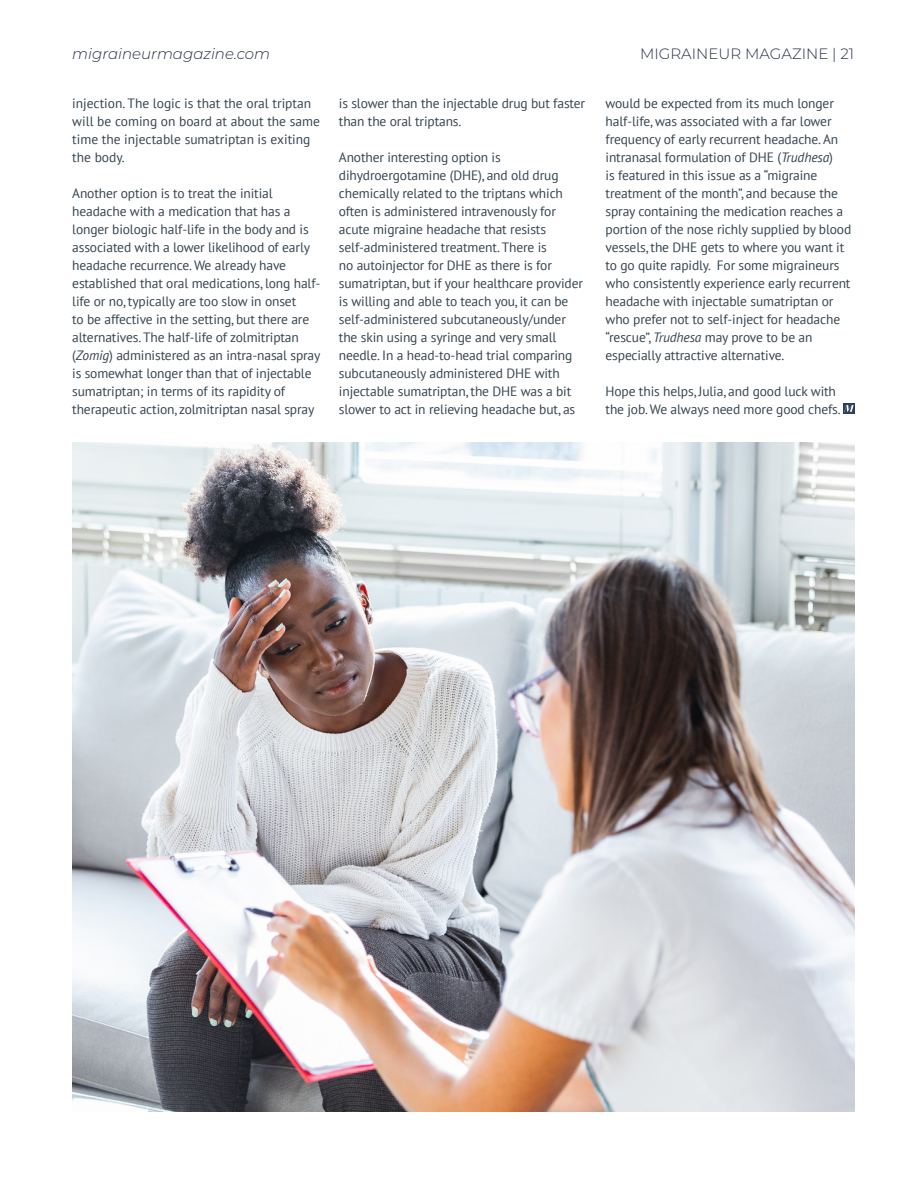
<style>
.page{position:relative;width:918px;height:1188px;background:#fff}
.page>*{position:absolute;margin:0;border:0;box-sizing:border-box;transform-origin:0 0}
.t1{font:italic 300 15px "Montserrat";color:#292f45}
.t2{font:300 15px "Montserrat";color:#292f45}
.t3{font:13.5px/18px "PT Sans";letter-spacing:-.01em;color:#36454f}
.s1{font-style:italic}
</style>
<div class="page">
<img style="left:72px;top:442px;width:782px;height:669px">
<svg style="left:843px;top:403px;width:11px;height:11px"></svg>
<p class="t1" style="left:72px;top:43px;width:199px">migraineurmagazine.com</p>
<p class="t2" style="left:640px;top:43px;width:216px">MIGRAINEUR MAGAZINE | 21</p>
<p class="t3" style="left:72px;top:94px;width:249px">injection. The logic is that the oral triptan will be coming on board at about the same time the injectable sumatriptan is exiting the body.</p>
<p class="t3" style="left:72px;top:184px;width:250px">Another option is to treat the initial headache with a medication that has a longer biologic half-life in the body and is associated with a lower likelihood of early headache recurrence. We already have established that oral medications, long half&shy;life or no, typically are too slow in onset<br>to be affective in the setting, but there are alternatives. The half-life of zolmitriptan (<span class="s1">Zomig</span>) administered as an intra-nasal spray is somewhat longer than that of injectable sumatriptan; in terms of its rapidity of therapeutic action, zolmitriptan nasal spray</p>
<p class="t3" style="left:339px;top:94px;width:248px">is slower than the injectable drug but faster than the oral triptans.</p>
<p class="t3" style="left:339px;top:148px;width:246px">Another interesting option is dihydroergotamine (DHE), and old drug chemically related to the triptans which often is administered intravenously for acute migraine headache that resists self-administered treatment. There is<br>no autoinjector for DHE as there is for sumatriptan, but if your healthcare provider is willing and able to teach you, it can be self-administered subcutaneously/under the skin using a syringe and very small needle. In a head-to-head trial comparing subcutaneously administered DHE with injectable sumatriptan, the DHE was a bit slower to act in relieving headache but, as</p>
<p class="t3" style="left:606px;top:94px;width:247px">would be expected from its much longer half-life, was associated with a far lower frequency of early recurrent headache. An intranasal formulation of DHE (<span class="s1">Trudhesa</span>)<br>is featured in this issue as a “migraine treatment of the month”, and because the spray containing the medication reaches a portion of the nose richly supplied by blood vessels, the DHE gets to where you want it to go quite rapidly. For some migraineurs who consistently experience early recurrent headache with injectable sumatriptan or who prefer not to self-inject for headache “rescue”, <span class="s1">Trudhesa</span> may prove to be an especially attractive alternative.</p>
<p class="t3" style="left:606px;top:382px;width:237px">Hope this helps, Julia, and good luck with the job. We always need more good chefs.</p>
</div>
